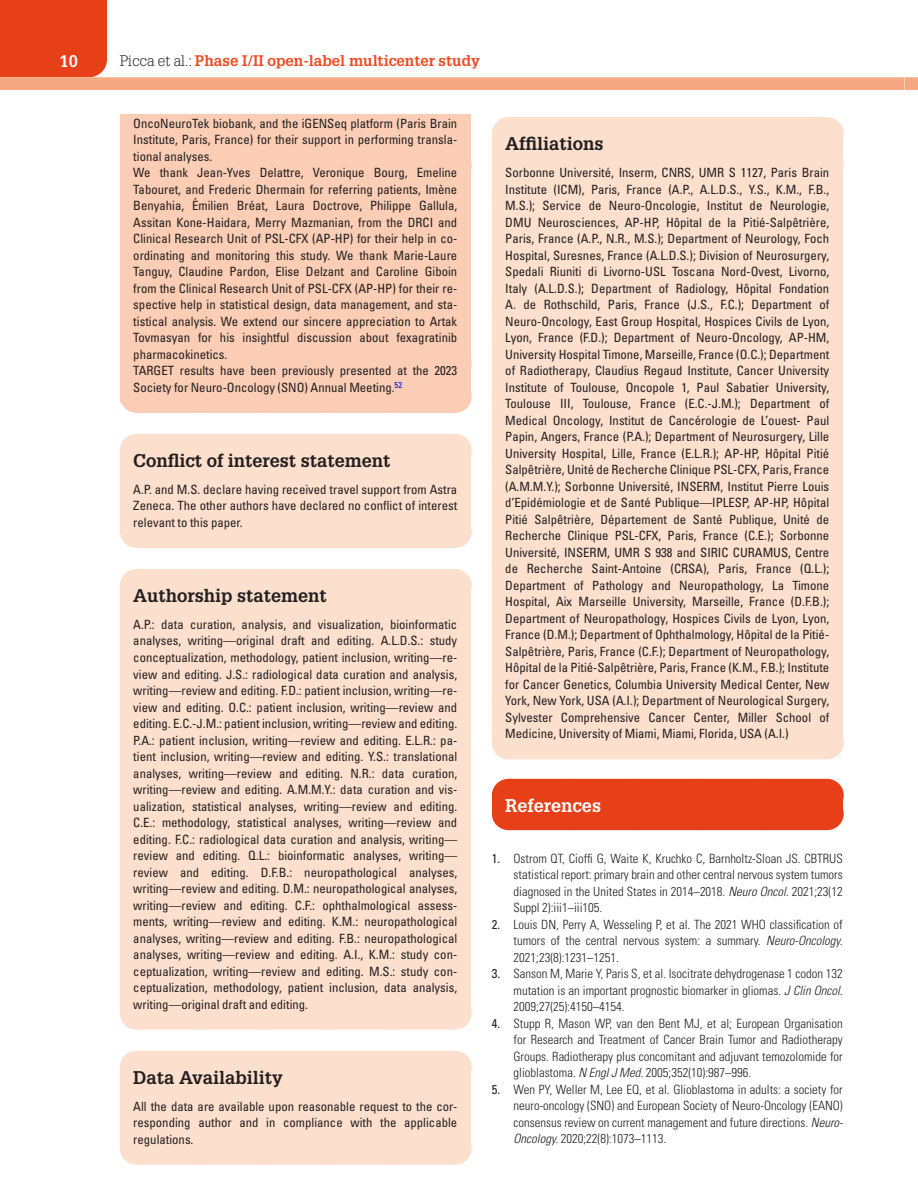
<style>
.page{position:relative;width:918px;height:1202px;background:#fff}
.page>*{position:absolute;margin:0;border:0;box-sizing:border-box;transform-origin:0 0}
.EM_Head{font:700 18px "Glypha LT Std";color:#231f20}
.RefHead{font:700 18px "Glypha LT Std";color:#fff}
.t1{font:700 16.5px "Glypha LT Std";color:#fff}
.t2{font:15px "Glypha LT Std Bold 2";color:#f04b22}
.EM_Text_Aff{font:condensed 12.75px/16.5px "Univers LT Std";color:#231f20;text-align:justify}
.EM_Text{font:condensed 12.75px/16.5px "Univers LT Std";color:#231f20;text-align:justify}
.Reference{font:300 condensed 12.75px/16.5px "Univers LT Std";color:#231f20;text-align:justify}
.EM_Ack_TextInd{font:condensed 12.75px/16.5px "Univers LT Std";color:#231f20;text-align:justify}
.EM_Ack_Text{font:condensed 12.75px/16.5px "Univers LT Std";color:#231f20;text-align:justify}
.s1{font-family:"Glypha LT Std";font-weight:300;color:#231f20}
.s2{font-weight:400}
.s3{font-style:italic}
</style>
<div class="page">
<div style="left:0;top:0;width:107px;height:77px;background:#e73f18"></div>
<div style="left:0;top:77px;width:904px;height:13px;background:#f5a882"></div>
<div style="left:905px;top:77px;width:13px;height:13px;background:#f5a882"></div>
<div style="left:120px;top:114px;width:351px;height:57px;background:#facdb4"></div>
<div style="left:120px;top:164px;width:351px;height:205px;background:#facdb4"></div>
<div style="left:120px;top:362px;width:351px;height:40px;background:#facdb4"></div>
<div style="left:136px;top:380px;width:318px;height:33px;background:#facdb4"></div>
<hr style="left:454px;top:380px;width:1px;height:33px;background:#facdb4">
<div style="left:120px;top:451px;width:351px;height:33px;background:#fcdfcd"></div>
<div style="left:136px;top:434px;width:318px;height:33px;background:#fcdfcd"></div>
<hr style="left:454px;top:434px;width:1px;height:33px;background:#fcdfcd">
<div style="left:120px;top:482px;width:351px;height:48px;background:#fcdfcd"></div>
<div style="left:136px;top:515px;width:318px;height:33px;background:#fcdfcd"></div>
<hr style="left:454px;top:515px;width:1px;height:33px;background:#fcdfcd">
<div style="left:120px;top:586px;width:351px;height:33px;background:#fcdfcd"></div>
<div style="left:136px;top:569px;width:318px;height:33px;background:#fcdfcd"></div>
<hr style="left:454px;top:569px;width:1px;height:33px;background:#fcdfcd">
<div style="left:120px;top:616px;width:351px;height:396px;background:#fcdfcd"></div>
<div style="left:136px;top:996px;width:318px;height:33px;background:#fcdfcd"></div>
<hr style="left:454px;top:996px;width:1px;height:33px;background:#fcdfcd">
<div style="left:120px;top:1067px;width:351px;height:33px;background:#fcdfcd"></div>
<div style="left:136px;top:1050px;width:318px;height:33px;background:#fcdfcd"></div>
<svg style="left:200px;top:1050px;width:222px;height:1px"></svg>
<hr style="left:454px;top:1050px;width:1px;height:33px;background:#fcdfcd">
<div style="left:120px;top:1098px;width:351px;height:49px;background:#fcdfcd"></div>
<div style="left:136px;top:1131px;width:318px;height:33px;background:#fcdfcd"></div>
<hr style="left:454px;top:1131px;width:1px;height:33px;background:#fcdfcd">
<div style="left:492px;top:134px;width:351px;height:33px;background:#fcdfcd"></div>
<div style="left:508px;top:117px;width:318px;height:33px;background:#fcdfcd"></div>
<hr style="left:826px;top:117px;width:1px;height:33px;background:#fcdfcd">
<div style="left:492px;top:165px;width:351px;height:577px;background:#fcdfcd"></div>
<div style="left:508px;top:726px;width:318px;height:33px;background:#fcdfcd"></div>
<hr style="left:826px;top:726px;width:1px;height:33px;background:#fcdfcd">
<div style="left:492px;top:796px;width:351px;height:16px;background:#e73f18"></div>
<div style="left:508px;top:778px;width:318px;height:34px;background:#e73f18"></div>
<hr style="left:826px;top:778px;width:1px;height:34px;background:#e73f18">
<div style="left:508px;top:797px;width:318px;height:33px;background:#e73f18"></div>
<svg style="left:572px;top:778px;width:222px;height:1px"></svg>
<hr style="left:826px;top:797px;width:1px;height:33px;background:#e73f18">
<p class="t1" style="left:60px;top:50px;width:20px">10</p>
<p class="t2" style="left:120px;top:51px;width:362px"><span class="s1">Picca et al.:</span> Phase I/II open-label multicenter study</p>
<p class="EM_Ack_Text" style="left:133px;top:115px;width:326px">OncoNeuroTek biobank, and the iGENSeq platform (Paris Brain Institute, Paris, France) for their support in performing transla&shy;tional analyses.</p>
<p class="EM_Ack_TextInd" style="left:133px;top:164px;width:326px">We thank Jean-Yves Delattre, Veronique Bourg, Emeline Tabouret, and Frederic Dhermain for referring patients, Imène Benyahia, Émilien Bréat, Laura Doctrove, Philippe Gallula, Assitan Kone-Haidara, Merry Mazmanian, from the DRCI and Clinical Research Unit of PSL-CFX (AP-HP) for their help in co&shy;ordinating and monitoring this study. We thank Marie-Laure Tanguy, Claudine Pardon, Elise Delzant and Caroline Giboin from the Clinical Research Unit of PSL-CFX (AP-HP) for their re&shy;spective help in statistical design, data management, and sta&shy;tistical analysis. We extend our sincere appreciation to Artak Tovmasyan for his insightful discussion about fexagratinib pharmacokinetics.</p>
<p class="EM_Ack_TextInd" style="left:133px;top:362px;width:325px">TARGET results have been previously presented at the 2023<br>Society for Neuro-Oncology (SNO) Annual Meeting.<sup>52</sup></p>
<h3 class="EM_Head" style="left:133px;top:449px;width:259px">Conflict of interest statement</h3>
<p class="EM_Text" style="left:133px;top:481px;width:326px">A.P. and M.S. declare having received travel support from Astra Zeneca. The other authors have declared no conflict of interest relevant to this paper.</p>
<h3 class="EM_Head" style="left:133px;top:584px;width:195px">Authorship statement</h3>
<p class="EM_Text" style="left:133px;top:616px;width:326px">A.P.: data curation, analysis, and visualization, bioinformatic analyses, writing—original draft and editing. A.L.D.S.: study conceptualization, methodology, patient inclusion, writing—re&shy;view and editing. J.S.: radiological data curation and analysis, writing—review and editing. F.D.: patient inclusion, writing—re&shy;view and editing. O.C.: patient inclusion, writing—review and editing. E.C.-J.M.: patient inclusion, writing—review and editing.<br>P.A.: patient inclusion, writing—review and editing. E.L.R.: pa&shy;tient inclusion, writing—review and editing. Y.S.: translational analyses, writing—review and editing. N.R.: data curation, writing—review and editing. A.M.M.Y.: data curation and vis&shy;ualization, statistical analyses, writing—review and editing.<br>C.E.: methodology, statistical analyses, writing—review and editing. F.C.: radiological data curation and analysis, writing— review and editing. Q.L.: bioinformatic analyses, writing— review and editing. D.F.B.: neuropathological analyses, writing—review and editing. D.M.: neuropathological analyses, writing—review and editing. C.F.: ophthalmological assess&shy;ments, writing—review and editing. K.M.: neuropathological analyses, writing—review and editing. F.B.: neuropathological analyses, writing—review and editing. A.I., K.M.: study con&shy;ceptualization, writing—review and editing. M.S.: study con&shy;ceptualization, methodology, patient inclusion, data analysis, writing—original draft and editing.</p>
<h3 class="EM_Head" style="left:133px;top:1066px;width:151px">Data Availability</h3>
<p class="EM_Text" style="left:133px;top:1097px;width:326px">All the data are available upon reasonable request to the cor&shy;responding author and in compliance with the applicable regulations.</p>
<h3 class="EM_Head" style="left:505px;top:132px;width:100px">Affiliations</h3>
<p class="EM_Text_Aff" style="left:505px;top:164px;width:326px">Sorbonne Université, Inserm, CNRS, UMR S 1127, Paris Brain Institute (ICM), Paris, France (A.P., A.L.D.S., Y.S., K.M., F.B., M.S.); Service de Neuro-Oncologie, Institut de Neurologie, DMU Neurosciences, AP-HP, Hôpital de la Pitié-Salpêtrière, Paris, France (A.P., N.R., M.S.); Department of Neurology, Foch Hospital, Suresnes, France (A.L.D.S.); Division of Neurosurgery, Spedali Riuniti di Livorno-USL Toscana Nord-Ovest, Livorno, Italy (A.L.D.S.); Department of Radiology, Hôpital Fondation A. de Rothschild, Paris, France (J.S., F.C.); Department of Neuro-Oncology, East Group Hospital, Hospices Civils de Lyon, Lyon, France (F.D.); Department of Neuro-Oncology, AP-HM, University Hospital Timone, Marseille, France (O.C.); Department of Radiotherapy, Claudius Regaud Institute, Cancer University Institute of Toulouse, Oncopole 1, Paul Sabatier University, Toulouse III, Toulouse, France (E.C.-J.M.); Department of Medical Oncology, Institut de Cancérologie de L’ouest- Paul Papin, Angers, France (P.A.); Department of Neurosurgery, Lille University Hospital, Lille, France (E.L.R.); AP-HP, Hôpital Pitié Salpêtrière, Unité de Recherche Clinique PSL-CFX, Paris, France (A.M.M.Y.); Sorbonne Université, INSERM, Institut Pierre Louis d’Epidémiologie et de Santé Publique—IPLESP, AP-HP, Hôpital Pitié Salpêtrière, Département de Santé Publique, Unité de Recherche Clinique PSL-CFX, Paris, France (C.E.); Sorbonne Université, INSERM, UMR S 938 and SIRIC CURAMUS, Centre de Recherche Saint-Antoine (CRSA), Paris, France (Q.L.); Department of Pathology and Neuropathology, La Timone Hospital, Aix Marseille University, Marseille, France (D.F.B.); Department of Neuropathology, Hospices Civils de Lyon, Lyon, France (D.M.); Department of Ophthalmology, Hôpital de la Pitié-Salpêtrière, Paris, France (C.F.); Department of Neuropathology, Hôpital de la Pitié-Salpêtrière, Paris, France (K.M., F.B.); Institute for Cancer Genetics, Columbia University Medical Center, New York, New York, USA (A.I.); Department of Neurological Surgery, Sylvester Comprehensive Cancer Center, Miller School of Medicine, University of Miami, Miami, Florida, USA (A.I.)</p>
<h3 class="RefHead" style="left:505px;top:794px;width:97px">References</h3>
<p class="Reference" style="left:514px;top:850px;width:331px;text-indent:-22px"><span class="s2">1.</span> Ostrom QT, Cioffi G, Waite K, Kruchko C, Barnholtz-Sloan JS. CBTRUS statistical report: primary brain and other central nervous system tumors diagnosed in the United States in 2014–2018. <span class="s3">Neuro Oncol</span>. 2021;23(12<br>Suppl 2):iii1–iii105.</p>
<p class="Reference" style="left:514px;top:916px;width:331px;text-indent:-22px"><span class="s2">2.</span> Louis DN, Perry A, Wesseling P, et al. The 2021 WHO classification of tumors of the central nervous system: a summary. <span class="s3">Neuro-Oncology.<br></span>2021;23(8):1231–1251.</p>
<p class="Reference" style="left:514px;top:965px;width:331px;text-indent:-22px"><span class="s2">3.</span> Sanson M, Marie Y, Paris S, et al. Isocitrate dehydrogenase 1 codon 132 mutation is an important prognostic biomarker in gliomas. <span class="s3">J Clin Oncol.<br></span>2009;27(25):4150–4154.</p>
<p class="Reference" style="left:514px;top:1015px;width:331px;text-indent:-22px"><span class="s2">4.</span> Stupp R, Mason WP, van den Bent MJ, et al; European Organisation for Research and Treatment of Cancer Brain Tumor and Radiotherapy Groups. Radiotherapy plus concomitant and adjuvant temozolomide for glioblastoma. <span class="s3">N Engl J Med.</span> 2005;352(10):987–996.</p>
<p class="Reference" style="left:514px;top:1081px;width:331px;text-indent:-22px"><span class="s2">5.</span> Wen PY, Weller M, Lee EQ, et al. Glioblastoma in adults: a society for neuro-oncology (SNO) and European Society of Neuro-Oncology (EANO) consensus review on current management and future directions. <span class="s3">Neuro-Oncology.</span> 2020;22(8):1073–1113.</p>
</div>
